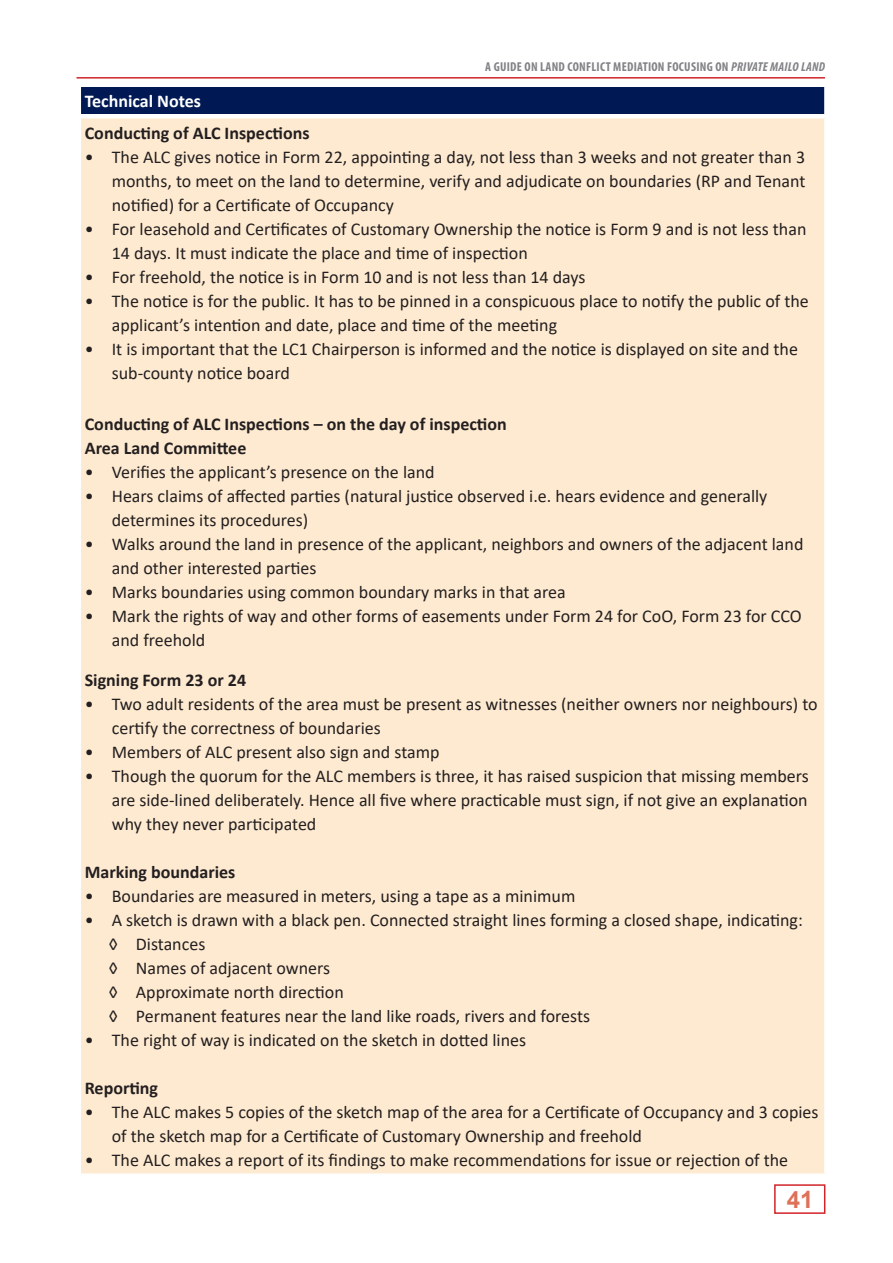
<style>
.page{position:relative;width:893px;height:1263px;background:#fff}
.page>*{position:absolute;margin:0;border:0;box-sizing:border-box;transform-origin:0 0}
.t1{font:700 24px "Arial";color:#de7157}
.t2{font:18px/24px "Calibri";color:#231f20}
.t3{font:700 18px/24px "Calibri";color:#231f20}
.t4{font:700 18px "Calibri";color:#fff}
.t5{font:700 condensed 12.9px "Myriad Pro";letter-spacing:.02em;color:#808285}
.s1{font-style:italic}
</style>
<div class="page">
<div style="left:774px;top:1184px;width:51px;height:30px;border:2px solid #d1232a"></div>
<hr style="left:77px;top:77px;width:748px;height:2px;background:#d1232a">
<div style="left:79px;top:85px;width:747px;height:31px;background:#001954"></div>
<div style="left:79px;top:116px;width:747px;height:1060px;background:#feead0"></div>
<hr style="left:77px;top:119px;width:4px;height:1054px;background:#fff">
<div style="left:824px;top:119px;width:5px;height:1054px;background:#fff"></div>
<div style="left:77px;top:82px;width:752px;height:5px;background:#fff"></div>
<hr style="left:77px;top:87px;width:4px;height:27px;background:#fff">
<div style="left:824px;top:87px;width:5px;height:27px;background:#fff"></div>
<div style="left:77px;top:114px;width:752px;height:5px;background:#fff"></div>
<div style="left:77px;top:1173px;width:752px;height:5px;background:#fff"></div>
<p class="t5" style="left:485px;top:59px;width:341px">A GUIDE ON LAND CONFLICT MEDIATION FOCUSING ON <span class="s1">PRIVATE MAILO LAND</span></p>
<p class="t4" style="left:85px;top:89px;width:118px">Technical Notes</p>
<p class="t3" style="left:85px;top:121px;width:226px">Conducting of ALC Inspections</p>
<p class="t2" style="left:112px;top:144px;width:695px;text-align:justify;text-indent:-27px">• The ALC gives notice in Form 22, appointing a day, not less than 3 weeks and not greater than 3 months, to meet on the land to determine, verify and adjudicate on boundaries (RP and Tenant notified) for a Certificate of Occupancy</p>
<p class="t2" style="left:112px;top:216px;width:696px;text-indent:-27px">• For leasehold and Certificates of Customary Ownership the notice is Form 9 and is not less than<br>14 days. It must indicate the place and time of inspection</p>
<p class="t2" style="left:85px;top:264px;width:502px">• For freehold, the notice is in Form 10 and is not less than 14 days</p>
<p class="t2" style="left:112px;top:288px;width:698px;text-indent:-27px">• The notice is for the public. It has to be pinned in a conspicuous place to notify the public of the applicant’s intention and date, place and time of the meeting</p>
<p class="t2" style="left:112px;top:336px;width:688px;text-indent:-27px">• It is important that the LC1 Chairperson is informed and the notice is displayed on site and the sub-county notice board</p>
<p class="t3" style="left:85px;top:412px;width:423px">Conducting of ALC Inspections – on the day of inspection<br>Area Land Committee</p>
<p class="t2" style="left:85px;top:459px;width:351px">• Verifies the applicant’s presence on the land</p>
<p class="t2" style="left:112px;top:483px;width:657px;text-indent:-27px">• Hears claims of affected parties (natural justice observed i.e. hears evidence and generally determines its procedures)</p>
<p class="t2" style="left:112px;top:531px;width:693px;text-indent:-27px">• Walks around the land in presence of the applicant, neighbors and owners of the adjacent land and other interested parties</p>
<p class="t2" style="left:85px;top:579px;width:483px">• Marks boundaries using common boundary marks in that area</p>
<p class="t2" style="left:112px;top:603px;width:692px;text-indent:-27px">• Mark the rights of way and other forms of easements under Form 24 for CoO, Form 23 for CCO and freehold</p>
<p class="t3" style="left:85px;top:668px;width:163px">Signing Form 23 or 24</p>
<p class="t2" style="left:112px;top:692px;width:707px;text-indent:-27px">• Two adult residents of the area must be present as witnesses (neither owners nor neighbours) to certify the correctness of boundaries</p>
<p class="t2" style="left:85px;top:740px;width:356px">• Members of ALC present also sign and stamp</p>
<p class="t2" style="left:112px;top:764px;width:699px;text-align:justify;text-indent:-27px">• Though the quorum for the ALC members is three, it has raised suspicion that missing members are side-lined deliberately. Hence all five where practicable must sign, if not give an explanation why they never participated</p>
<p class="t3" style="left:85px;top:860px;width:152px">Marking boundaries</p>
<p class="t2" style="left:85px;top:884px;width:492px">• Boundaries are measured in meters, using a tape as a minimum</p>
<p class="t2" style="left:109px;top:908px;width:696px;text-indent:-24px">• A sketch is drawn with a black pen. Connected straight lines forming a closed shape, indicating: ◊ Distances<br>◊ Names of adjacent owners<br>◊ Approximate north direction<br>◊ Permanent features near the land like roads, rivers and forests</p>
<p class="t2" style="left:85px;top:1028px;width:443px">• The right of way is indicated on the sketch in dotted lines</p>
<p class="t3" style="left:85px;top:1076px;width:75px">Reporting</p>
<p class="t2" style="left:112px;top:1100px;width:708px;text-indent:-27px">• The ALC makes 5 copies of the sketch map of the area for a Certificate of Occupancy and 3 copies of the sketch map for a Certificate of Customary Ownership and freehold</p>
<p class="t2" style="left:85px;top:1148px;width:705px">• The ALC makes a report of its findings to make recommendations for issue or rejection of the</p>
<h1 class="t1" style="left:787px;top:1182px;width:28px">41</h1>
</div>
